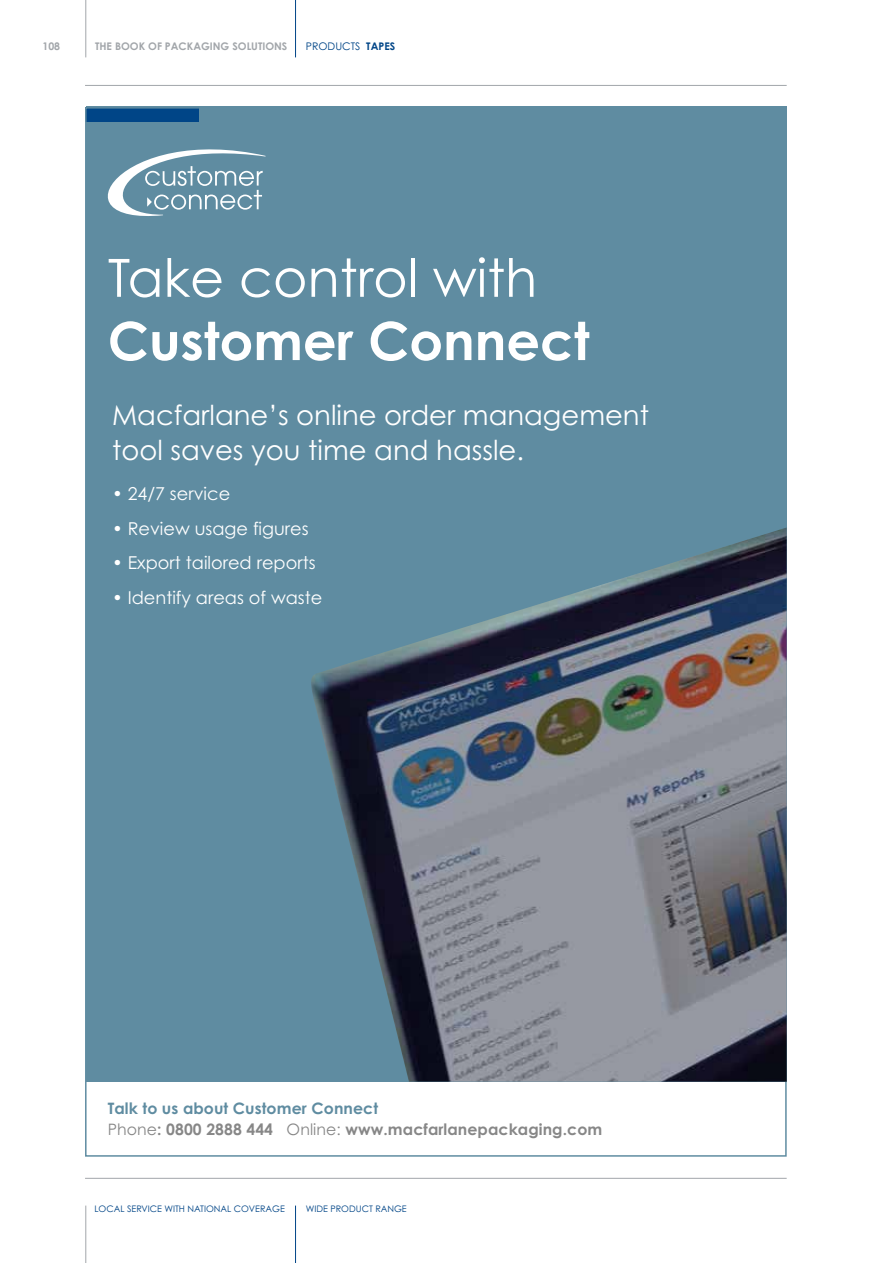
<style>
.page{position:relative;width:893px;height:1263px;background:#fff}
.page>*{position:absolute;margin:0;border:0;box-sizing:border-box;transform-origin:0 0}
.t1{font:52.65px "Century Gothic";color:#fff}
.t2{font:700 52.65px "Century Gothic";color:#fff}
.t3{font:27.45px/34.5px "Century Gothic";color:#fff}
.t4{font:17.85px "Century Gothic";color:#fff}
.t5{font:700 15.75px/21px "Century Gothic";letter-spacing:.005em;color:#878787}
.t6{font:700 10.5px "Century Gothic";color:#a2a6aa}
.t7{font:10.5px "Century Gothic";color:#004587}
.t8{font:9px "Century Gothic";color:#004587}
.s1{font-weight:700}
.s2{color:#5f8ca1}
.s3{font-weight:400}
</style>
<div class="page">
<hr style="left:295px;top:0;width:1px;height:57px;background:#004587">
<hr style="left:295px;top:1205px;width:1px;height:58px;background:#004587">
<hr style="left:85px;top:0;width:1px;height:57px;background:#a2a6aa">
<hr style="left:85px;top:1205px;width:1px;height:58px;background:#a2a6aa">
<hr style="left:85px;top:85px;width:702px;height:1px;background:#a2a6aa">
<hr style="left:85px;top:1178px;width:702px;height:1px;background:#a2a6aa">
<div style="left:86px;top:106px;width:701px;height:976px;background:#5f8ca1"></div>
<div style="left:85px;top:107px;width:113px;height:15px;background:#004587"></div>
<svg style="left:108px;top:149px;width:158px;height:67px"></svg>
<img style="left:311px;top:527px;width:476px;height:555px">
<p class="t6" style="left:43px;top:40px;width:19px">108</p>
<p class="t6" style="left:95px;top:40px;width:194px">THE BOOK OF PACKAGING SOLUTIONS</p>
<p class="t7" style="left:306px;top:40px;width:91px">PRODUCTS <span class="s1">TAPES</span></p>
<h1 class="t1" style="left:108px;top:246px;width:431px">Take control with</h1>
<h1 class="t2" style="left:108px;top:308px;width:483px">Customer Connect</h1>
<h2 class="t3" style="left:112px;top:398px;width:538px">Macfarlane’s online order management tool saves you time and hassle.</h2>
<p class="t4" style="left:112px;top:483px;width:120px">• 24/7 service</p>
<p class="t4" style="left:112px;top:517px;width:198px">• Review usage figures</p>
<p class="t4" style="left:112px;top:552px;width:205px">• Export tailored reports</p>
<p class="t4" style="left:112px;top:586px;width:212px">• Identify areas of waste</p>
<p class="t5" style="left:108px;top:1097px;width:496px"><span class="s2">Talk to us about Customer Connect<br></span><span class="s3">Phone</span>: 0800 2888 444 <span class="s3">Online:</span> www.macfarlanepackaging.com</p>
<p class="t8" style="left:94px;top:1203px;width:192px">LOCAL SERVICE WITH NATIONAL COVERAGE</p>
<p class="t8" style="left:306px;top:1203px;width:102px">WIDE PRODUCT RANGE</p>
</div>
